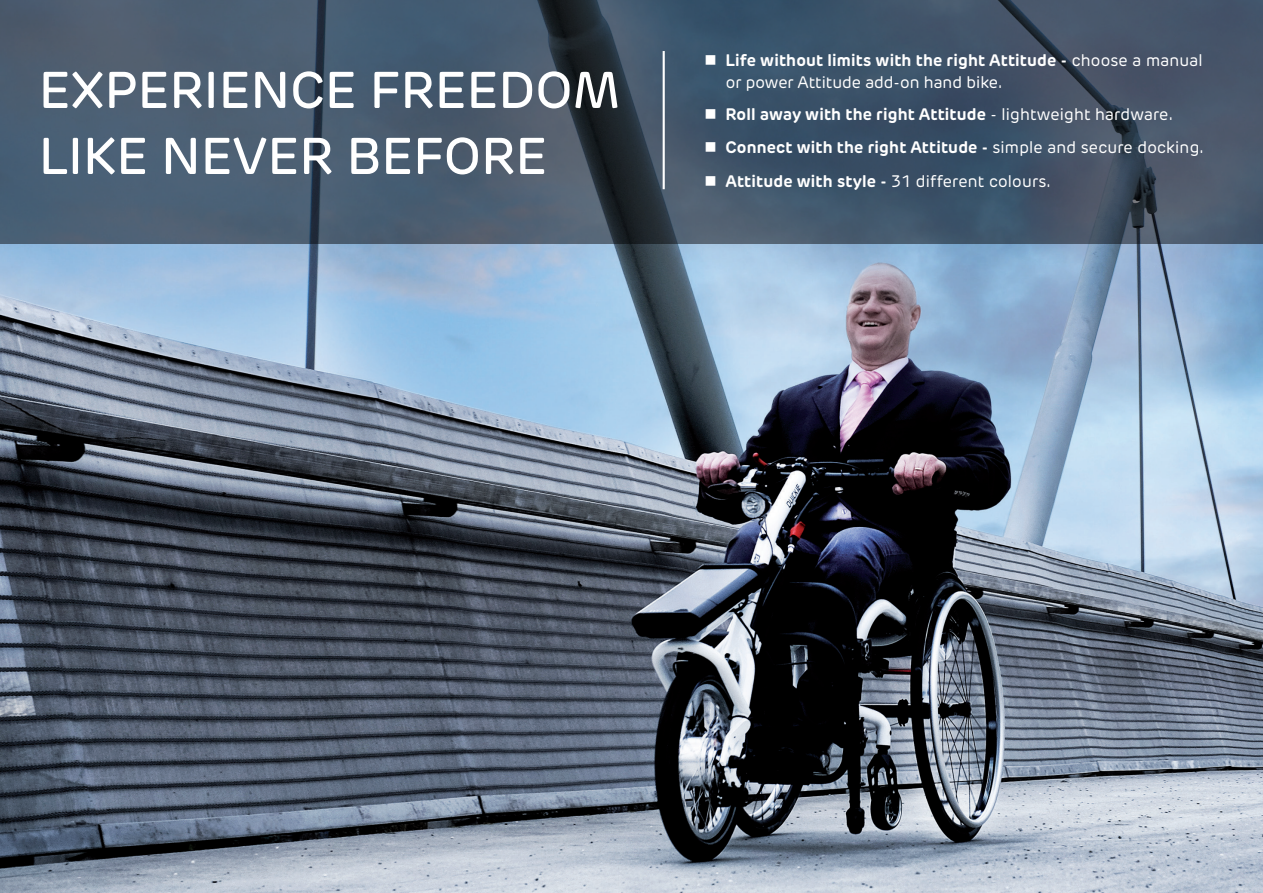
<style>
.page{position:relative;width:1263px;height:893px;background:#fff}
.page>*{position:absolute;margin:0;border:0;box-sizing:border-box;transform-origin:0 0}
.Head_Univers_Com_-_C{font:500 51px/66px "New Rubrik Edge";color:#fff}
.t1{font:16.5px/22.5px "New Rubrik Edge";color:#fff}
.t2{font:700 16.5px "New Rubrik Edge";letter-spacing:.01em;color:#fff}
.s1{font-weight:700}
.s2{font-weight:400}
</style>
<div class="page">
<img style="left:0;top:244px;width:1263px;height:649px">
<svg style="left:0;top:0;width:1263px;height:244px;fill:#48596e"></svg>
<hr style="left:663px;top:51px;width:2px;height:138px;background:#fff">
<svg style="left:706px;top:55px;width:9px;height:10px"></svg>
<svg style="left:706px;top:109px;width:9px;height:10px"></svg>
<svg style="left:706px;top:142px;width:9px;height:10px"></svg>
<svg style="left:706px;top:177px;width:9px;height:9px"></svg>
<p class="Head_Univers_Com_-_C" style="left:39px;top:57px;width:583px">EXPERIENCE FREEDOM<br>LIKE NEVER BEFORE</p>
<p class="t1" style="left:725px;top:49px;width:479px"><span class="s1">Life without limits with the right Attitude -</span> choose a manual or power Attitude add-on hand bike.</p>
<p class="t2" style="left:725px;top:104px;width:449px">Roll away with the right Attitude <span class="s2">- lightweight hardware.</span></p>
<p class="t2" style="left:725px;top:137px;width:480px">Connect with the right Attitude - <span class="s2">simple and secure docking.</span></p>
<p class="t1" style="left:725px;top:170px;width:327px"><span class="s1">Attitude with style -</span> 31 different colours.</p>
</div>
